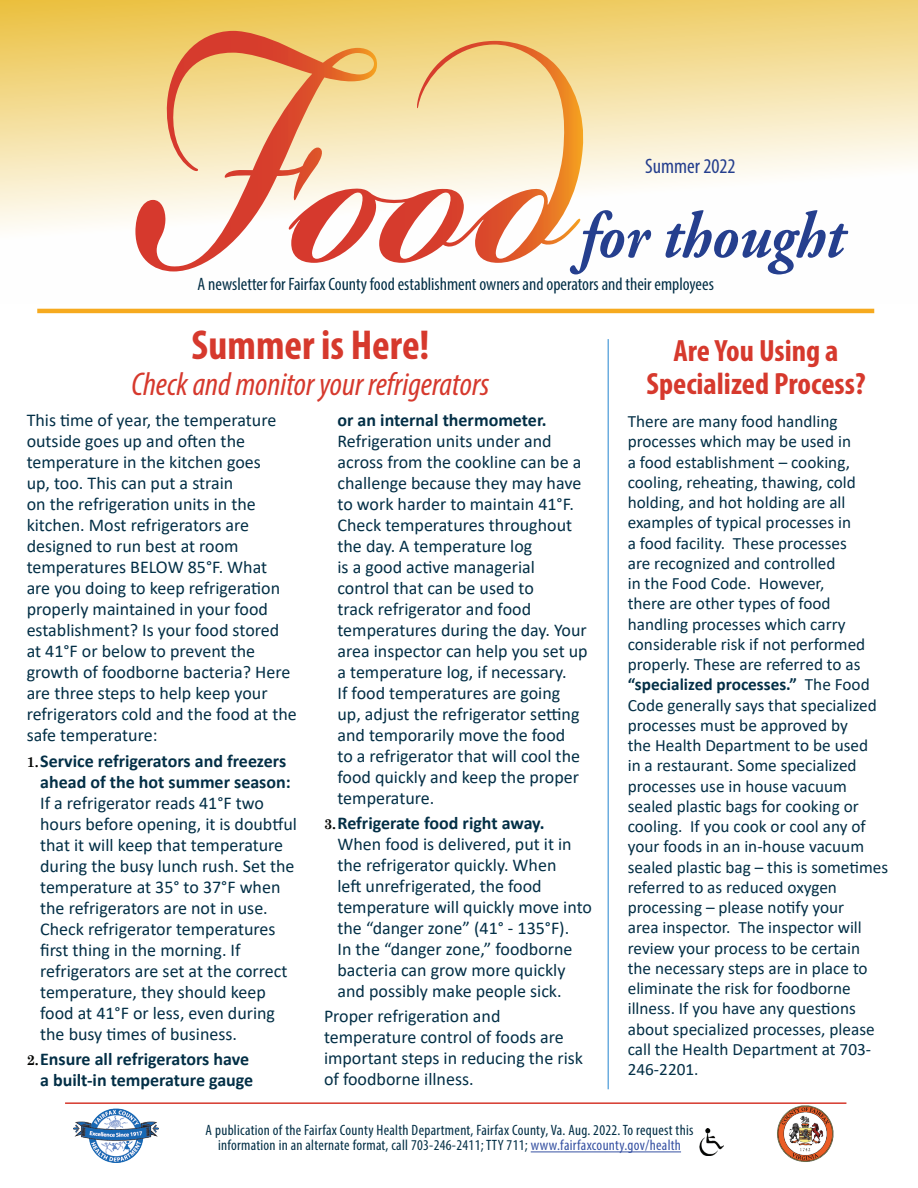
<style>
.page{position:relative;width:918px;height:1188px;background:#fff}
.page>*{position:absolute;margin:0;border:0;box-sizing:border-box;transform-origin:0 0}
.t1{font:italic 700 65.4px "Adobe Garamond Pro";color:#253f8e;scale:.9 1}
.t2{font:700 condensed 42px "Myriad Pro";color:#d6392d}
.t3{font:italic condensed 33px "Myriad Pro";color:#d6392d}
.t4{font:700 condensed 30.9px/33px "Myriad Pro";color:#d6392d;text-align:center}
.t5{font:condensed 21px "Myriad Pro";color:#253f8e}
.t6{font:18px/21px "Calibri";color:#032f46}
.t7{font:condensed 18px "Myriad Pro";color:#032f46}
.t8{font:700 18px/21px "Calibri";color:#032f46;text-align:right}
.t9{font:17.25px/20.2px "Calibri";color:#032f46}
.t10{font:condensed 15px/15px "Myriad Pro";letter-spacing:.02em;color:#032f46;text-align:center}
.s1{font-family:"Century Schoolbook";font-weight:700;font-size:14.25px;color:#040503}
.s2{font-weight:700}
.s3{font-family:"Century Schoolbook";font-size:14.25px;color:#040503}
.s4{color:#3853a3}
</style>
<div class="page">
<svg style="left:0;top:0;width:918px;height:272px"></svg>
<svg style="left:378px;top:41px;width:208px;height:222px"></svg>
<svg style="left:135px;top:31px;width:243px;height:240px"></svg>
<hr style="left:531px;top:1152px;width:150px;height:1px;background:#3853a3">
<hr style="left:65px;top:1102px;width:781px;height:2px;background:#d6392d">
<hr style="left:37px;top:309px;width:837px;height:4px;background:#f6aa1f">
<hr style="left:608px;top:339px;width:1px;height:750px;background:#6caddf">
<img style="left:73px;top:1102px;width:85px;height:60px">
<img style="left:777px;top:1105px;width:57px;height:57px">
<img style="left:699px;top:1129px;width:25px;height:26px">
<p class="t5" style="left:645px;top:154px;width:92px">Summer 2022</p>
<h1 class="t1" style="left:580px;top:198px;width:295px">for thought</h1>
<p class="t7" style="left:198px;top:273px;width:518px">A newsletter for Fairfax County food establishment owners and operators and their employees</p>
<h2 class="t2" style="left:191px;top:319px;width:240px">Summer is Here!</h2>
<h2 class="t3" style="left:131px;top:364px;width:360px">Check and monitor your refrigerators</h2>
<p class="t6" style="left:27px;top:409px;width:272px">This time of year, the temperature outside goes up and often the temperature in the kitchen goes<br>up, too. This can put a strain<br>on the refrigeration units in the kitchen. Most refrigerators are designed to run best at room temperatures BELOW 85°F. What<br>are you doing to keep refrigeration properly maintained in your food establishment? Is your food stored at 41°F or below to prevent the growth of foodborne bacteria? Here are three steps to help keep your refrigerators cold and the food at the safe temperature:</p>
<p class="t6" style="left:40px;top:750px;width:258px;text-indent:-14px"><span class="s1">1.</span><span class="s2">Service refrigerators and freezers ahead of the hot summer season:<br></span>If a refrigerator reads 41°F two hours before opening, it is doubtful that it will keep that temperature during the busy lunch rush. Set the temperature at 35° to 37°F when the refrigerators are not in use.<br>Check refrigerator temperatures first thing in the morning. If refrigerators are set at the correct temperature, they should keep food at 41°F or less, even during the busy times of business.</p>
<p class="t8" style="left:27px;top:1048px;width:228px"><span class="s3">2.</span>Ensure all refrigerators have a built-in temperature gauge</p>
<p class="t6" style="left:337px;top:409px;width:252px"><span class="s2">or an internal thermometer.<br></span>Refrigeration units under and across from the cookline can be a challenge because they may have to work harder to maintain 41°F.<br>Check temperatures throughout the day. A temperature log<br>is a good active managerial control that can be used to<br>track refrigerator and food temperatures during the day. Your area inspector can help you set up a temperature log, if necessary.<br>If food temperatures are going up, adjust the refrigerator setting and temporarily move the food<br>to a refrigerator that will cool the food quickly and keep the proper temperature.</p>
<p class="t6" style="left:338px;top:812px;width:256px;text-indent:-14px"><span class="s1">3.</span><span class="s2">Refrigerate food right away.<br></span>When food is delivered, put it in the refrigerator quickly. When<br>left unrefrigerated, the food temperature will quickly move into the “danger zone” (41° - 135°F).<br>In the “danger zone,” foodborne bacteria can grow more quickly and possibly make people sick.</p>
<p class="t6" style="left:324px;top:1005px;width:261px">Proper refrigeration and temperature control of foods are important steps in reducing the risk of foodborne illness.</p>
<h2 class="t4" style="left:646px;top:333px;width:221px">Are You Using a<br>Specialized Process?</h2>
<p class="t9" style="left:628px;top:411px;width:262px">There are many food handling processes which may be used in<br>a food establishment – cooking, cooling, reheating, thawing, cold holding, and hot holding are all examples of typical processes in<br>a food facility. These processes<br>are recognized and controlled<br>in the Food Code. However,<br>there are other types of food handling processes which carry considerable risk if not performed properly. These are referred to as <span class="s2">“specialized processes.”</span> The Food<br>Code generally says that specialized processes must be approved by<br>the Health Department to be used<br>in a restaurant. Some specialized processes use in house vacuum sealed plastic bags for cooking or cooling. If you cook or cool any of your foods in an in-house vacuum sealed plastic bag – this is sometimes referred to as reduced oxygen processing – please notify your<br>area inspector. The inspector will review your process to be certain<br>the necessary steps are in place to eliminate the risk for foodborne illness. If you have any questions about specialized processes, please call the Health Department at 703-<br>246-2201.</p>
<p class="t10" style="left:206px;top:1123px;width:489px">A publication of the Fairfax County Health Department, Fairfax County, Va. Aug. 2022. To request this information in an alternate format, call 703-246-2411; TTY 711; <span class="s4">www.fairfaxcounty.gov/health</span></p>
</div>
